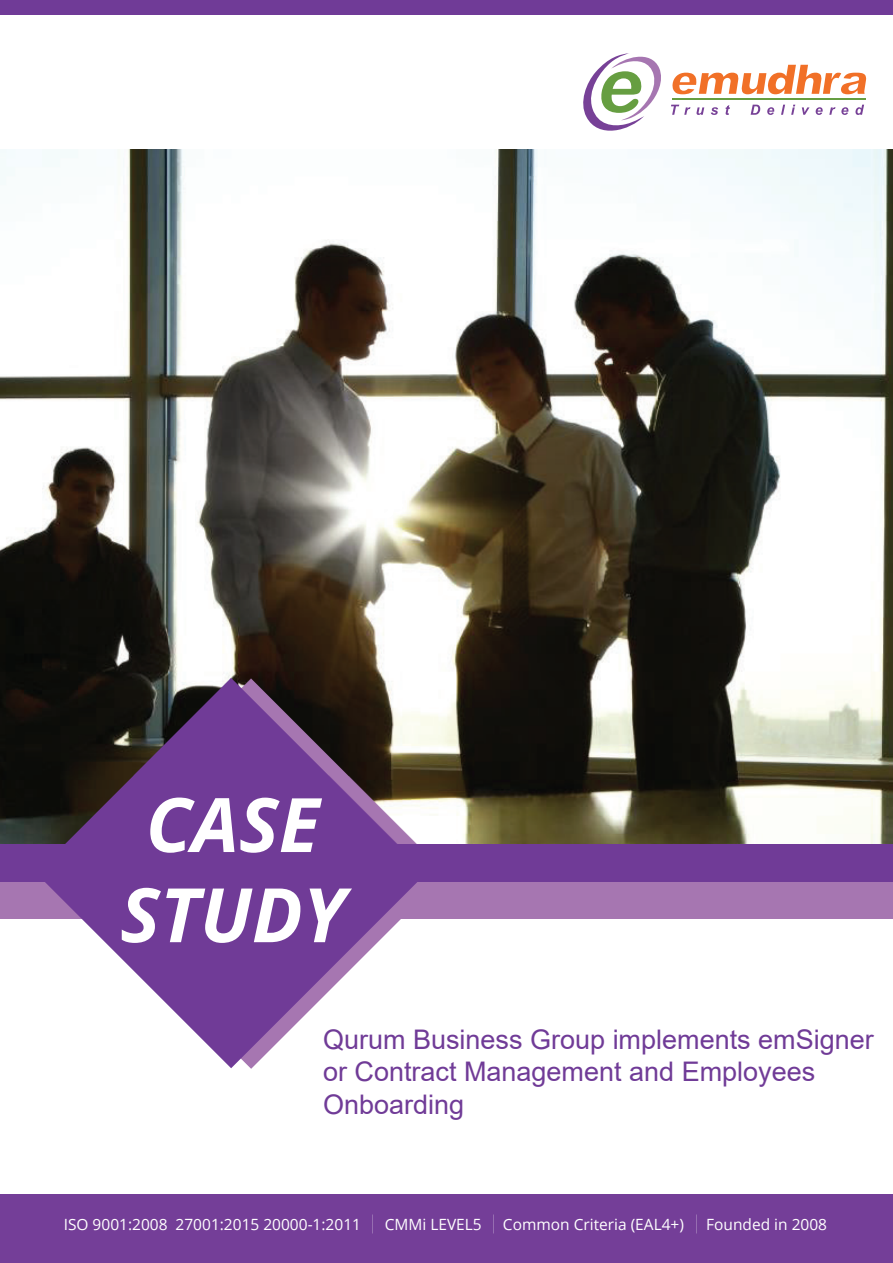
<style>
.page{position:relative;width:893px;height:1263px;background:#fff}
.page>*{position:absolute;margin:0;border:0;box-sizing:border-box;transform-origin:0 0}
.t1{font:italic 700 75.15px/90.2px "Open Sans";color:#fff;text-align:center}
.t2{font:27px/32.4px "Arial";color:#703b97}
.t3{font:15.45px "Open Sans";color:#fff}
</style>
<div class="page">
<img style="left:0;top:149px;width:893px;height:695px">
<svg style="left:231px;top:678px;width:215px;height:391px"></svg>
<div style="left:0;top:844px;width:893px;height:58px;background:#703b97"></div>
<div style="left:0;top:882px;width:893px;height:37px;background:#a676b1"></div>
<svg style="left:36px;top:678px;width:390px;height:390px;fill:#703b97"></svg>
<div style="left:0;top:0;width:893px;height:14px;background:#703b97"></div>
<hr style="left:672px;top:98px;width:193px;height:1px;background:#669e41">
<svg style="left:671px;top:105px;width:33px;height:10px"></svg>
<svg style="left:711px;top:107px;width:7px;height:8px"></svg>
<svg style="left:725px;top:105px;width:5px;height:10px"></svg>
<svg style="left:751px;top:105px;width:9px;height:10px"></svg>
<svg style="left:767px;top:107px;width:7px;height:8px"></svg>
<svg style="left:781px;top:105px;width:4px;height:10px"></svg>
<svg style="left:791px;top:105px;width:4px;height:10px"></svg>
<svg style="left:802px;top:107px;width:7px;height:8px"></svg>
<svg style="left:816px;top:107px;width:7px;height:8px"></svg>
<svg style="left:829px;top:107px;width:19px;height:8px"></svg>
<svg style="left:855px;top:105px;width:9px;height:10px"></svg>
<svg style="left:672px;top:65px;width:194px;height:29px"></svg>
<svg style="left:583px;top:53px;width:78px;height:78px"></svg>
<div style="left:0;top:1194px;width:893px;height:69px;background:#743e98"></div>
<h1 class="t1" style="left:120px;top:778px;width:226px">CASE<br>STUDY</h1>
<h2 class="t2" style="left:323px;top:1023px;width:552px">Qurum Business Group implements emSigner or Contract Management and Employees<br>Onboarding</h2>
<p class="t3" style="left:385px;top:1214px;width:98px">CMMi LEVEL5</p>
<p class="t3" style="left:503px;top:1214px;width:183px">Common Criteria (EAL4+)</p>
<p class="t3" style="left:706px;top:1214px;width:122px">Founded in 2008</p>
<p class="t3" style="left:64px;top:1214px;width:299px">ISO 9001:2008 27001:2015 20000-1:2011</p>
<p class="t3" style="left:473px;top:1214px;width:10px">3</p>
</div>
